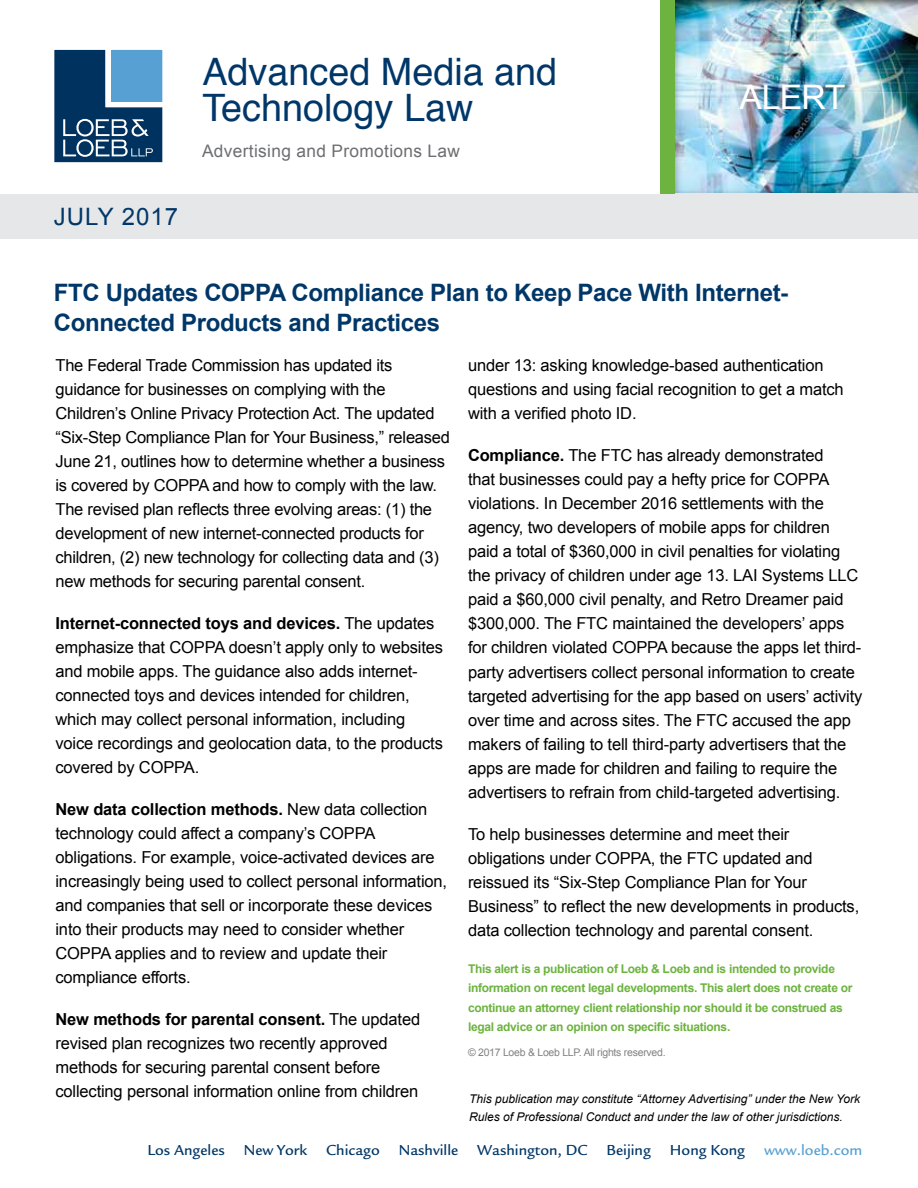
<style>
.page{position:relative;width:918px;height:1188px;background:#fff}
.page>*{position:absolute;margin:0;border:0;box-sizing:border-box;transform-origin:0 0}
.t1{font:37.8px/36.2px "Helvetica";color:#003768}
.t2{font:33.75px "Arial";letter-spacing:-.025em;color:#fff}
.t3{font:700 24px/30px "Arial";letter-spacing:-.015em;color:#003768}
.t4{font:24px "Arial";letter-spacing:.04em;color:#003768}
.t5{font:17.25px "Arial";letter-spacing:.02em;color:#6d6e71}
.t6{font:16.5px/24px "Arial";letter-spacing:-.01em;color:#000}
.t7{font:500 15px "Legacy Sans";color:#003768}
.t8{font:500 15px "Legacy Sans";color:#56a0d3}
.t9{font:700 12px/19.5px "Arial";letter-spacing:-.025em;color:#6cb33f}
.t10{font:italic 12px/18px "Arial";color:#000}
.t11{font:10.5px "Arial";letter-spacing:-.025em;color:#808285}
.s1{font-weight:700}
</style>
<div class="page">
<div style="left:661px;top:0;width:257px;height:195px;background:#000;opacity:.75"></div>
<div style="left:0;top:194px;width:918px;height:45px;background:#e6e7e8"></div>
<div style="left:660px;top:0;width:15px;height:194px;background:#6cb33f"></div>
<svg style="left:55px;top:50px;width:107px;height:112px;background:#32638d"></svg>
<h3 class="t4" style="left:54px;top:201px;width:126px">JULY 2017</h3>
<h1 class="t1" style="left:202px;top:55px;width:356px">Advanced Media and<br>Technology Law</h1>
<p class="t5" style="left:202px;top:140px;width:259px">Advertising and Promotions Law</p>
<h2 class="t2" style="left:740px;top:75px;width:108px">ALERT</h2>
<h3 class="t3" style="left:54px;top:278px;width:736px">FTC Updates COPPA Compliance Plan to Keep Pace With Internet-<br>Connected Products and Practices</h3>
<p class="t6" style="left:56px;top:354px;width:396px">The Federal Trade Commission has updated its guidance for businesses on complying with the Children’s Online Privacy Protection Act. The updated “Six-Step Compliance Plan for Your Business,” released June 21, outlines how to determine whether a business is covered by COPPA and how to comply with the law.<br>The revised plan reflects three evolving areas: (1) the development of new internet-connected products for children, (2) new technology for collecting data and (3) new methods for securing parental consent.</p>
<p class="t6" style="left:56px;top:612px;width:389px"><span class="s1">Internet-connected toys and devices.</span> The updates emphasize that COPPA doesn’t apply only to websites and mobile apps. The guidance also adds internet&shy;connected toys and devices intended for children, which may collect personal information, including voice recordings and geolocation data, to the products covered by COPPA.</p>
<p class="t6" style="left:56px;top:798px;width:393px"><span class="s1">New data collection methods.</span> New data collection technology could affect a company’s COPPA obligations. For example, voice-activated devices are increasingly being used to collect personal information, and companies that sell or incorporate these devices into their products may need to consider whether COPPA applies and to review and update their compliance efforts.</p>
<p class="t6" style="left:56px;top:1008px;width:366px"><span class="s1">New methods for parental consent.</span> The updated revised plan recognizes two recently approved methods for securing parental consent before collecting personal information online from children</p>
<p class="t6" style="left:468px;top:354px;width:377px">under 13: asking knowledge-based authentication questions and using facial recognition to get a match with a verified photo ID.</p>
<p class="t6" style="left:468px;top:444px;width:396px"><span class="s1">Compliance.</span> The FTC has already demonstrated<br>that businesses could pay a hefty price for COPPA violations. In December 2016 settlements with the agency, two developers of mobile apps for children paid a total of $360,000 in civil penalties for violating the privacy of children under age 13. LAI Systems LLC paid a $60,000 civil penalty, and Retro Dreamer paid $300,000. The FTC maintained the developers’ apps for children violated COPPA because the apps let third&shy;party advertisers collect personal information to create targeted advertising for the app based on users’ activity over time and across sites. The FTC accused the app makers of failing to tell third-party advertisers that the apps are made for children and failing to require the advertisers to refrain from child-targeted advertising.</p>
<p class="t6" style="left:468px;top:822px;width:393px">To help businesses determine and meet their obligations under COPPA, the FTC updated and reissued its “Six-Step Compliance Plan for Your Business” to reflect the new developments in products, data collection technology and parental consent.</p>
<p class="t9" style="left:468px;top:959px;width:386px">This alert is a publication of Loeb &amp; Loeb and is intended to provide information on recent legal developments. This alert does not create or continue an attorney client relationship nor should it be construed as legal advice or an opinion on specific situations.</p>
<p class="t11" style="left:468px;top:1045px;width:199px">© 2017 Loeb &amp; Loeb LLP. All rights reserved.</p>
<p class="t10" style="left:469px;top:1089px;width:392px">This publication may constitute “Attorney Advertising” under the New York<br>Rules of Professional Conduct and under the law of other jurisdictions.</p>
<p class="t7" style="left:147px;top:1141px;width:79px">Los Angeles</p>
<p class="t7" style="left:244px;top:1141px;width:65px">New York</p>
<p class="t7" style="left:326px;top:1141px;width:55px">Chicago</p>
<p class="t7" style="left:399px;top:1141px;width:61px">Nashville</p>
<p class="t7" style="left:477px;top:1141px;width:112px">Washington, DC</p>
<p class="t7" style="left:607px;top:1141px;width:46px">Beijing</p>
<p class="t7" style="left:670px;top:1141px;width:77px">Hong Kong</p>
<p class="t8" style="left:764px;top:1141px;width:100px">www.loeb.com</p>
</div>
